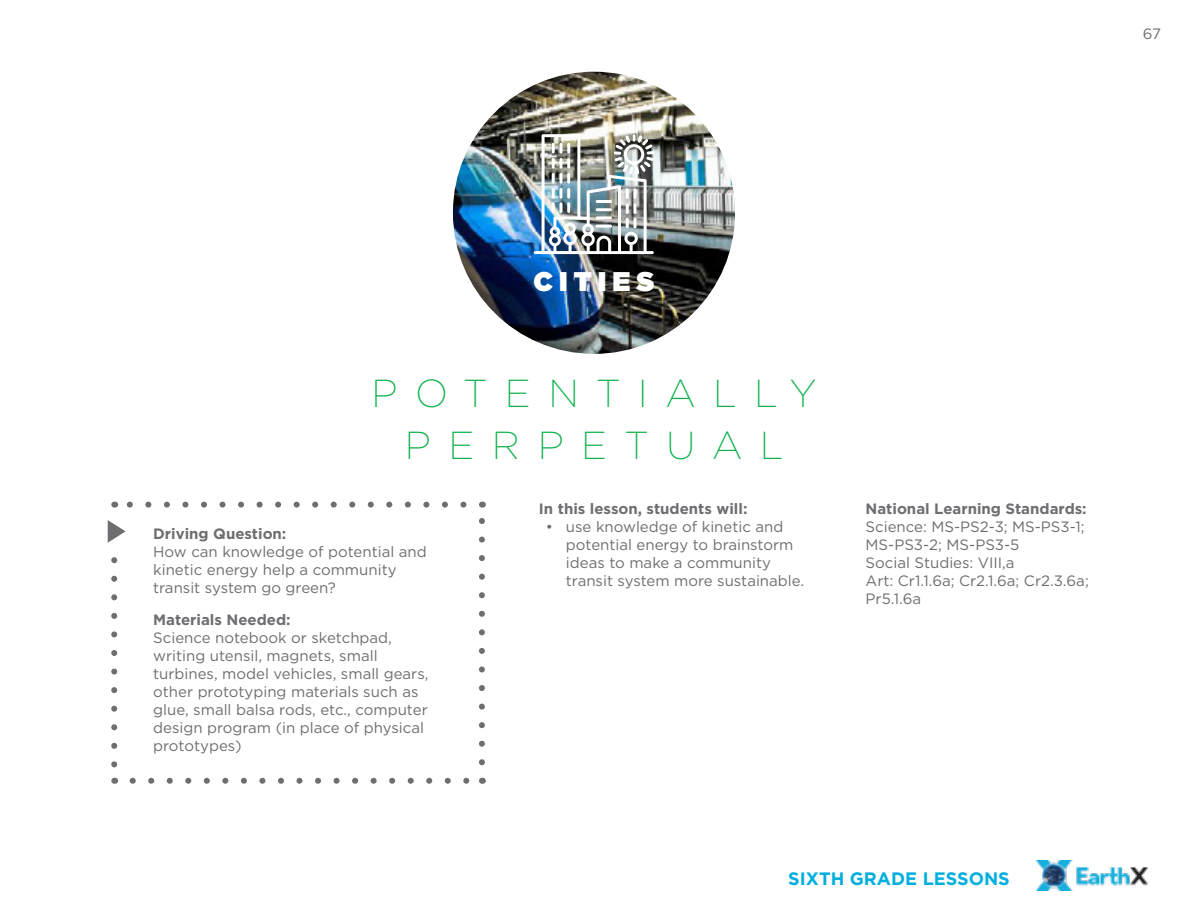
<style>
.page{position:relative;width:1188px;height:918px;background:#fff}
.page>*{position:absolute;margin:0;border:0;box-sizing:border-box;transform-origin:0 0}
.t1{font:200 39px/51.9px "Gotham";letter-spacing:.45em;color:#0db14b;text-align:center}
.t2{font:900 27px "Gotham";letter-spacing:.225em;color:#fff}
.t3{font:700 18px "Gotham";color:#00afde}
.t4{font:15px/18px "Gotham";color:#6d6e71}
.t5{font:700 15px "Gotham";color:#6d6e71}
</style>
<div class="page">
<img style="left:1037px;top:860px;width:111px;height:31px">
<img style="left:453px;top:72px;width:282px;height:282px;border-radius:141px">
<img style="left:534px;top:134px;width:120px;height:120px">
<svg style="left:133px;top:778px;width:337px;height:6px"></svg>
<svg style="left:479px;top:518px;width:6px;height:244px"></svg>
<svg style="left:126px;top:502px;width:338px;height:6px"></svg>
<svg style="left:108px;top:520px;width:18px;height:248px"></svg>
<p class="t4" style="left:1143px;top:24px;width:20px">67</p>
<h2 class="t2" style="left:533px;top:262px;width:123px">CITIES</h2>
<h1 class="t1" style="left:372px;top:366px;width:446px">POTENTIALLY<br>PERPETUAL</h1>
<p class="t5" style="left:153px;top:524px;width:135px">Driving Question:</p>
<p class="t4" style="left:153px;top:542px;width:275px">How can knowledge of potential and kinetic energy help a community transit system go green?</p>
<p class="t5" style="left:153px;top:609px;width:139px">Materials Needed:</p>
<p class="t4" style="left:153px;top:628px;width:277px">Science notebook or sketchpad, writing utensil, magnets, small turbines, model vehicles, small gears, other prototyping materials such as glue, small balsa rods, etc., computer design program (in place of physical prototypes)</p>
<p class="t5" style="left:539px;top:498px;width:210px">In this lesson, students will:</p>
<p class="t4" style="left:566px;top:517px;width:240px;text-indent:-20px">• use knowledge of kinetic and potential energy to brainstorm ideas to make a community transit system more sustainable.</p>
<p class="t5" style="left:866px;top:498px;width:223px">National Learning Standards:</p>
<p class="t4" style="left:866px;top:517px;width:225px">Science: MS-PS2-3; MS-PS3-1;<br>MS-PS3-2; MS-PS3-5<br>Social Studies: VIII,a<br>Art: Cr1.1.6a; Cr2.1.6a; Cr2.3.6a;<br>Pr5.1.6a</p>
<p class="t3" style="left:788px;top:866px;width:223px">SIXTH GRADE LESSONS</p>
</div>
